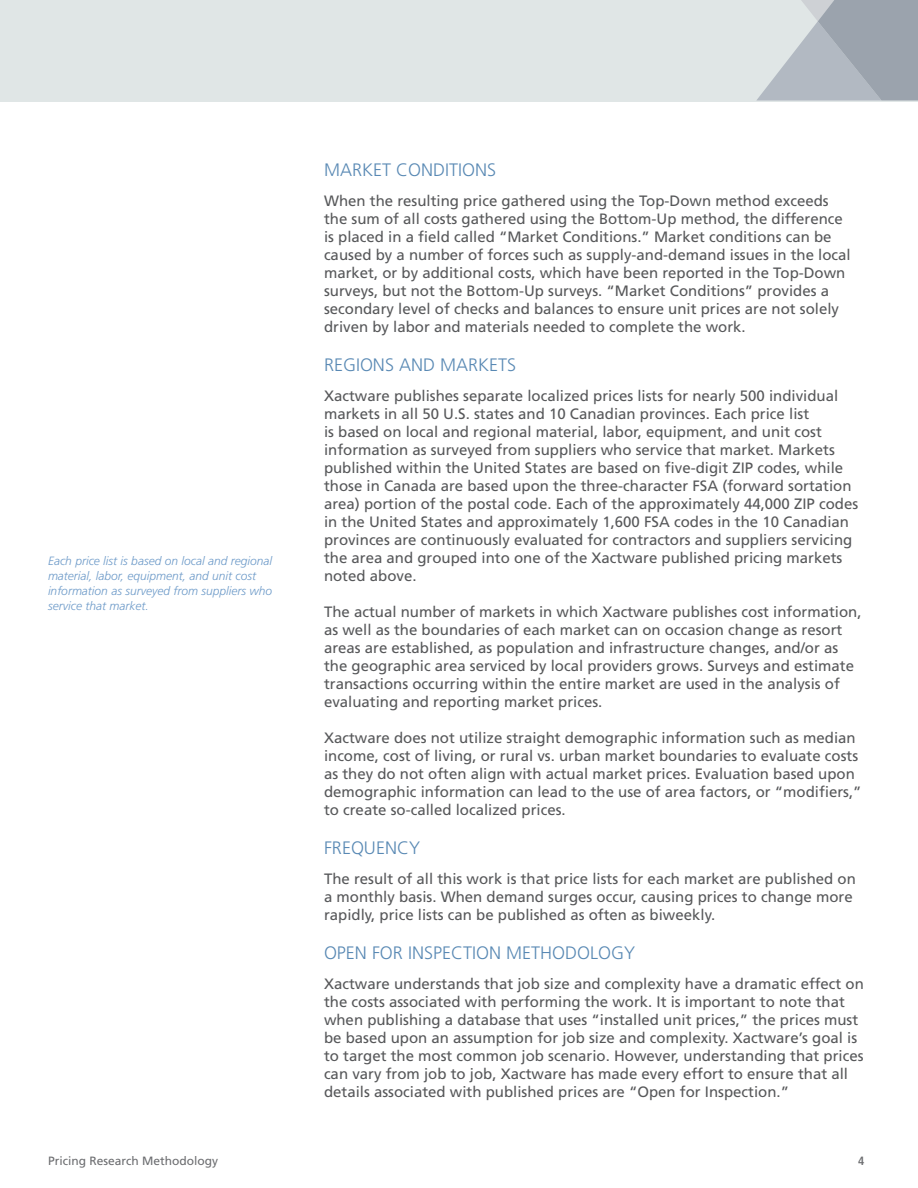
<style>
.page{position:relative;width:918px;height:1188px;background:#fff}
.page>*{position:absolute;margin:0;border:0;box-sizing:border-box;transform-origin:0 0}
.t1{font:300 18px "Frutiger LT Std";color:#5989b4}
.t2{font:15px/18px "Frutiger LT Std";color:#57585a}
.Italicized_Descripto{font:italic 300 12px/15px "Frutiger LT Std";color:#6e9bc9}
.t3{font:12px "Frutiger LT Std";color:#6c6d70}
.t4{font:700 condensed 12px "Frutiger LT Std";color:#6c6d70}
</style>
<div class="page">
<div style="left:0;top:0;width:918px;height:101px;background:#e0e6e6"></div>
<svg style="left:757px;top:0;width:161px;height:100px"></svg>
<p class="Italicized_Descripto" style="left:48px;top:554px;width:226px">Each price list is based on local and regional material, labor, equipment, and unit cost information as surveyed from suppliers who service that market.</p>
<p class="t1" style="left:324px;top:159px;width:174px">MARKET CONDITIONS</p>
<p class="t2" style="left:324px;top:191px;width:528px">When the resulting price gathered using the Top-Down method exceeds the sum of all costs gathered using the Bottom-Up method, the difference is placed in a field called “Market Conditions.” Market conditions can be caused by a number of forces such as supply-and-demand issues in the local market, or by additional costs, which have been reported in the Top-Down surveys, but not the Bottom-Up surveys. “Market Conditions” provides a secondary level of checks and balances to ensure unit prices are not solely driven by labor and materials needed to complete the work.</p>
<p class="t1" style="left:324px;top:354px;width:194px">REGIONS AND MARKETS</p>
<p class="t2" style="left:324px;top:386px;width:536px">Xactware publishes separate localized prices lists for nearly 500 individual markets in all 50 U.S. states and 10 Canadian provinces. Each price list<br>is based on local and regional material, labor, equipment, and unit cost information as surveyed from suppliers who service that market. Markets published within the United States are based on five-digit ZIP codes, while those in Canada are based upon the three-character FSA (forward sortation area) portion of the postal code. Each of the approximately 44,000 ZIP codes in the United States and approximately 1,600 FSA codes in the 10 Canadian provinces are continuously evaluated for contractors and suppliers servicing the area and grouped into one of the Xactware published pricing markets noted above.</p>
<p class="t2" style="left:324px;top:602px;width:539px">The actual number of markets in which Xactware publishes cost information, as well as the boundaries of each market can on occasion change as resort areas are established, as population and infrastructure changes, and/or as the geographic area serviced by local providers grows. Surveys and estimate transactions occurring within the entire market are used in the analysis of evaluating and reporting market prices.</p>
<p class="t2" style="left:324px;top:728px;width:539px">Xactware does not utilize straight demographic information such as median income, cost of living, or rural vs. urban market boundaries to evaluate costs as they do not often align with actual market prices. Evaluation based upon demographic information can lead to the use of area factors, or “modifiers,” to create so-called localized prices.</p>
<p class="t1" style="left:324px;top:837px;width:98px">FREQUENCY</p>
<p class="t2" style="left:324px;top:869px;width:533px">The result of all this work is that price lists for each market are published on a monthly basis. When demand surges occur, causing prices to change more rapidly, price lists can be published as often as biweekly.</p>
<p class="t1" style="left:324px;top:942px;width:313px">OPEN FOR INSPECTION METHODOLOGY</p>
<p class="t2" style="left:324px;top:974px;width:541px">Xactware understands that job size and complexity have a dramatic effect on the costs associated with performing the work. It is important to note that when publishing a database that uses “installed unit prices,” the prices must be based upon an assumption for job size and complexity. Xactware’s goal is to target the most common job scenario. However, understanding that prices can vary from job to job, Xactware has made every effort to ensure that all details associated with published prices are “Open for Inspection.”</p>
<p class="t3" style="left:48px;top:1153px;width:172px">Pricing Research Methodology</p>
<p class="t4" style="left:858px;top:1153px;width:8px">4</p>
</div>
